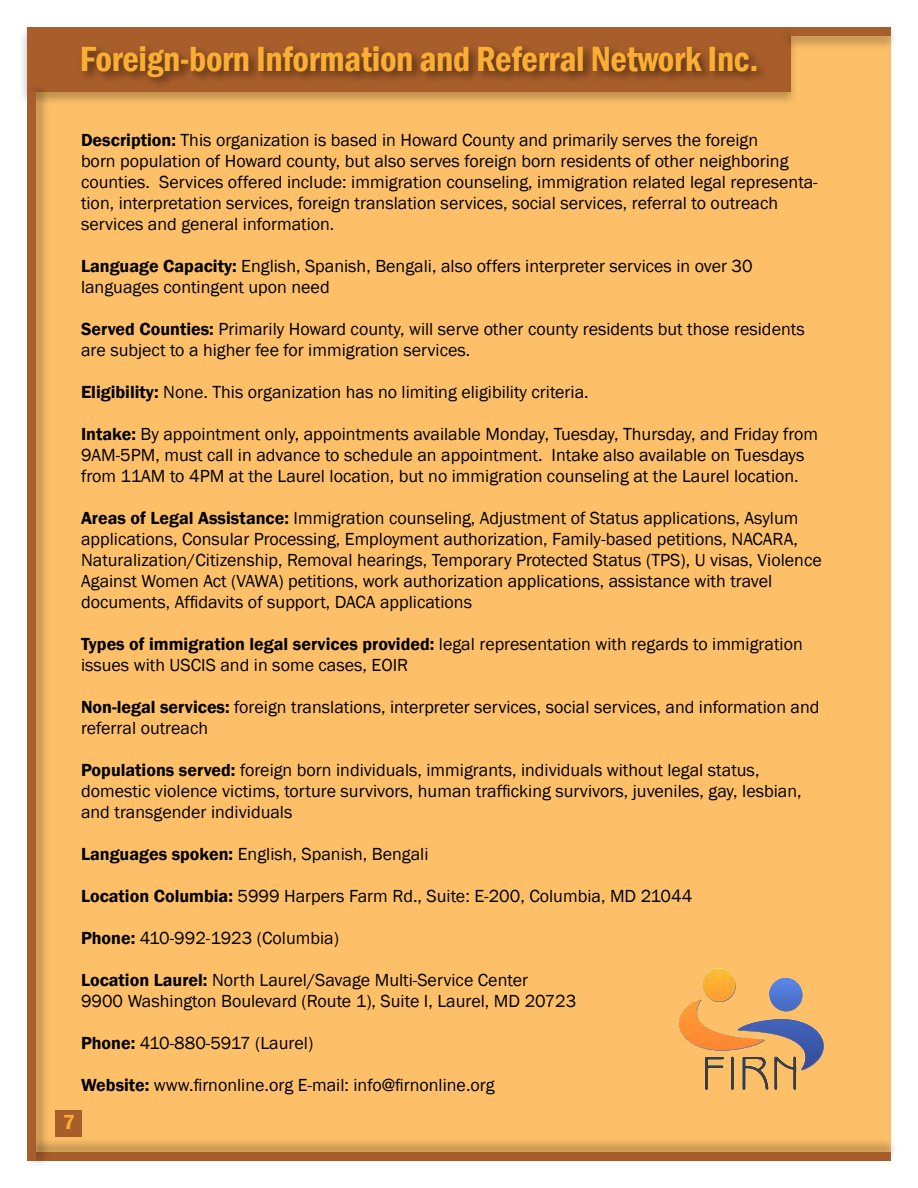
<style>
.page{position:relative;width:918px;height:1188px;background:#fff}
.page>*{position:absolute;margin:0;border:0;box-sizing:border-box;transform-origin:0 0}
.t1{font:600 condensed 36px "Franklin Gothic";letter-spacing:-.01em;color:#fbae34}
.t2{font:600 21px "Franklin Gothic";color:#fbae34}
.t3{font:18px/21px "Franklin Gothic";color:#000}
.s1{font-weight:600}
</style>
<div class="page">
<div style="left:35px;top:27px;width:856px;height:1126px;background:#fdc069"></div>
<div style="left:19px;top:26px;width:780px;height:80px;background:#000;opacity:.25"></div>
<div style="left:27px;top:27px;width:764px;height:64px;background:#a85e2a"></div>
<div style="left:79px;top:43px;width:690px;height:46px;background:#000;opacity:.5"></div>
<img style="left:678px;top:968px;width:146px;height:122px">
<div style="left:27px;top:1137px;width:872px;height:25px;background:#000;opacity:.25"></div>
<div style="left:36px;top:1152px;width:855px;height:9px;background:#a85e2a"></div>
<div style="left:781px;top:26px;width:118px;height:25px;background:#000;opacity:.25"></div>
<div style="left:789px;top:27px;width:102px;height:9px;background:#a85e2a"></div>
<div style="left:26px;top:82px;width:25px;height:1087px;background:#000;opacity:.25"></div>
<div style="left:27px;top:91px;width:9px;height:1070px;background:#a85e2a"></div>
<div style="left:55px;top:1110px;width:27px;height:26px;background:#a85e2a"></div>
<h1 class="t1" style="left:80px;top:34px;width:680px">Foreign-born Information and Referral Network Inc.</h1>
<p class="t3" style="left:81px;top:130px;width:738px"><span class="s1">Description:</span> This organization is based in Howard County and primarily serves the foreign<br>born population of Howard county, but also serves foreign born residents of other neighboring counties. Services offered include: immigration counseling, immigration related legal representa&shy;tion, interpretation services, foreign translation services, social services, referral to outreach services and general information.</p>
<p class="t3" style="left:81px;top:256px;width:673px"><span class="s1">Language Capacity:</span> English, Spanish, Bengali, also offers interpreter services in over 30 languages contingent upon need</p>
<p class="t3" style="left:81px;top:319px;width:725px"><span class="s1">Served Counties:</span> Primarily Howard county, will serve other county residents but those residents are subject to a higher fee for immigration services.</p>
<p class="t3" style="left:81px;top:382px;width:509px"><span class="s1">Eligibility:</span> None. This organization has no limiting eligibility criteria.</p>
<p class="t3" style="left:81px;top:424px;width:739px"><span class="s1">Intake:</span> By appointment only, appointments available Monday, Tuesday, Thursday, and Friday from<br>9AM-5PM, must call in advance to schedule an appointment. Intake also available on Tuesdays from 11AM to 4PM at the Laurel location, but no immigration counseling at the Laurel location.</p>
<p class="t3" style="left:81px;top:508px;width:742px"><span class="s1">Areas of Legal Assistance:</span> Immigration counseling, Adjustment of Status applications, Asylum applications, Consular Processing, Employment authorization, Family-based petitions, NACARA, Naturalization/Citizenship, Removal hearings, Temporary Protected Status (TPS), U visas, Violence Against Women Act (VAWA) petitions, work authorization applications, assistance with travel documents, Affidavits of support, DACA applications</p>
<p class="t3" style="left:81px;top:634px;width:723px"><span class="s1">Types of immigration legal services provided:</span> legal representation with regards to immigration issues with USCIS and in some cases, EOIR</p>
<p class="t3" style="left:81px;top:697px;width:740px"><span class="s1">Non-legal services:</span> foreign translations, interpreter services, social services, and information and referral outreach</p>
<p class="t3" style="left:81px;top:760px;width:722px"><span class="s1">Populations served:</span> foreign born individuals, immigrants, individuals without legal status, domestic violence victims, torture survivors, human trafficking survivors, juveniles, gay, lesbian, and transgender individuals</p>
<p class="t3" style="left:81px;top:844px;width:349px"><span class="s1">Languages spoken:</span> English, Spanish, Bengali</p>
<p class="t3" style="left:81px;top:886px;width:613px"><span class="s1">Location Columbia:</span> 5999 Harpers Farm Rd., Suite: E-200, Columbia, MD 21044</p>
<p class="t3" style="left:81px;top:928px;width:260px"><span class="s1">Phone:</span> 410-992-1923 (Columbia)</p>
<p class="t3" style="left:81px;top:970px;width:497px"><span class="s1">Location Laurel:</span> North Laurel/Savage Multi-Service Center<br>9900 Washington Boulevard (Route 1), Suite I, Laurel, MD 20723</p>
<p class="t3" style="left:81px;top:1033px;width:234px"><span class="s1">Phone:</span> 410-880-5917 (Laurel)</p>
<p class="t3" style="left:81px;top:1075px;width:415px"><span class="s1">Website:</span> www.firnonline.org E-mail: info@firnonline.org</p>
<p class="t2" style="left:63px;top:1109px;width:14px">7</p>
</div>
